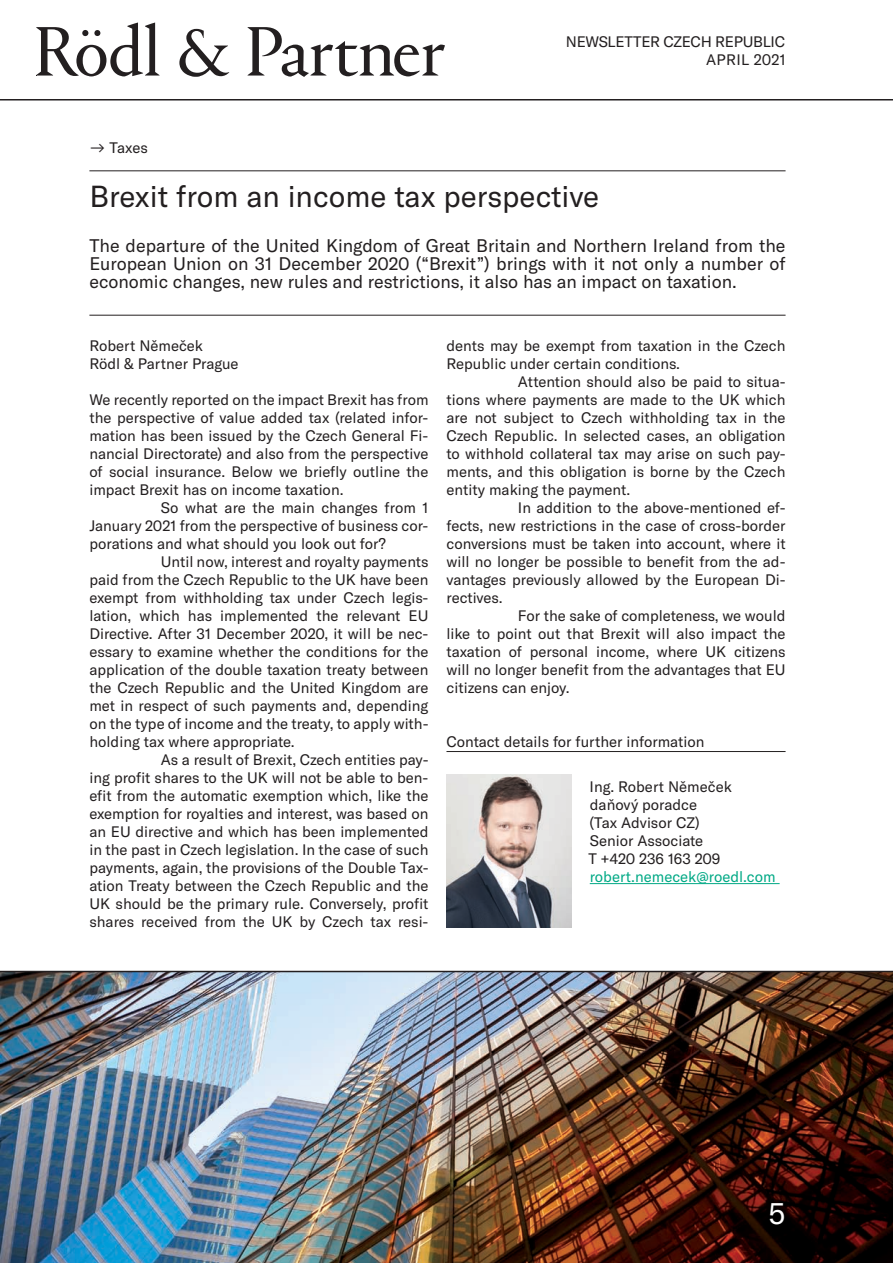
<style>
.page{position:relative;width:893px;height:1263px;background:#fff}
.page>*{position:absolute;margin:0;border:0;box-sizing:border-box;transform-origin:0 0}
.t1{font:30px "GT America";color:#231f20}
.t2{font:30px "GT America";color:#fff}
.t3{font:18px/18px "GT America";color:#231f20;text-align:justify}
.t4{font:15px/18px "GT America";color:#231f20}
.t5{font:15px "GT America";color:#00a985}
</style>
<div class="page">
<img style="left:0;top:972px;width:893px;height:291px">
<hr style="left:0;top:971px;width:893px;height:1px;background:#231f20">
<hr style="left:89px;top:171px;width:697px;height:1px;background:#231f20">
<hr style="left:89px;top:315px;width:697px;height:1px;background:#231f20">
<hr style="left:0;top:99px;width:893px;height:1px;background:#231f20">
<svg style="left:36px;top:23px;width:409px;height:54px"></svg>
<hr style="left:446px;top:751px;width:340px;height:1px;background:#231f20">
<img style="left:446px;top:774px;width:125px;height:153px">
<hr style="left:590px;top:883px;width:190px;height:1px;background:#00a985">
<p class="t4" style="left:566px;top:32px;width:52px">newsletter</p>
<p class="t4" style="left:663px;top:32px;width:11px">czech</p>
<p class="t4" style="left:715px;top:32px;width:10px">republic</p>
<p class="t4" style="left:706px;top:50px;width:10px">april</p>
<p class="t4" style="left:754px;top:50px;width:33px">2021</p>
<p class="t4" style="left:89px;top:139px;width:60px">→ Taxes</p>
<h1 class="t1" style="left:89px;top:179px;width:511px">Brexit from an income tax perspective</h1>
<p class="t3" style="left:89px;top:237px;width:698px">The departure of the United Kingdom of Great Britain and Northern Ireland from the European Union on 31 December 2020 (“Brexit”) brings with it not only a number of economic changes, new rules and restrictions, it also has an impact on taxation.</p>
<p class="t4" style="left:89px;top:337px;width:151px">Robert Němeček<br>Rödl &amp; Partner Prague</p>
<p class="t4" style="left:89px;top:391px;width:341px">We recently reported on the impact Brexit has from the perspective of value added tax (related infor&shy;mation has been issued by the Czech General Fi&shy;nancial Directorate) and also from the perspective of social insurance. Below we briefly outline the impact Brexit has on income taxation.<br>S</p>
<p class="t4" style="left:170px;top:499px;width:260px">o what are the main changes from 1</p>
<p class="t4" style="left:89px;top:517px;width:341px">January 2021 from the perspective of business cor-</p>
<p class="t4" style="left:89px;top:535px;width:298px">porations and what should you look out for?</p>
<p class="t4" style="left:161px;top:553px;width:269px">Until now, interest and royalty payments</p>
<p class="t4" style="left:89px;top:571px;width:341px">paid from the Czech Republic to the UK have been</p>
<p class="t4" style="left:89px;top:589px;width:341px">exempt from withholding tax under Czech legis-</p>
<p class="t4" style="left:89px;top:607px;width:341px">lation, which has implemented the relevant EU</p>
<p class="t4" style="left:89px;top:625px;width:341px">Directive. After 31 December 2020, it will be nec-</p>
<p class="t4" style="left:89px;top:643px;width:341px">essary to examine whether the conditions for the</p>
<p class="t4" style="left:89px;top:661px;width:341px">application of the double taxation treaty between</p>
<p class="t4" style="left:89px;top:679px;width:340px">the Czech Republic and the United Kingdom are</p>
<p class="t4" style="left:89px;top:697px;width:341px">met in respect of such payments and, depending</p>
<p class="t4" style="left:89px;top:715px;width:341px">on the type of income and the treaty, to apply with-</p>
<p class="t4" style="left:89px;top:733px;width:207px">holding tax where appropriate.</p>
<p class="t4" style="left:161px;top:751px;width:269px">As a result of Brexit, Czech entities pay-</p>
<p class="t4" style="left:89px;top:769px;width:340px">ing profit shares to the UK will not be able to ben-</p>
<p class="t4" style="left:89px;top:787px;width:341px">efit from the automatic exemption which, like the</p>
<p class="t4" style="left:89px;top:805px;width:340px">exemption for royalties and interest, was based on</p>
<p class="t4" style="left:89px;top:823px;width:341px">an EU directive and which has been implemented</p>
<p class="t4" style="left:89px;top:841px;width:341px">in the past in Czech legislation. In the case of such</p>
<p class="t4" style="left:89px;top:859px;width:341px">payments, again, the provisions of the Double Tax-</p>
<p class="t4" style="left:89px;top:877px;width:341px">ation Treaty between the Czech Republic and the</p>
<p class="t4" style="left:89px;top:895px;width:341px">UK should be the primary rule. Conversely, profit</p>
<p class="t4" style="left:89px;top:913px;width:341px">shares received from the UK by Czech tax resi-</p>
<p class="t4" style="left:446px;top:337px;width:340px">dents may be exempt from taxation in the Czech</p>
<p class="t4" style="left:446px;top:355px;width:235px">Republic under certain conditions.</p>
<p class="t4" style="left:518px;top:373px;width:269px">Attention should also be paid to situa-</p>
<p class="t4" style="left:446px;top:391px;width:341px">tions where payments are made to the UK which</p>
<p class="t4" style="left:446px;top:409px;width:341px">are not subject to Czech withholding tax in the</p>
<p class="t4" style="left:446px;top:427px;width:341px">Czech Republic. In selected cases, an obligation</p>
<p class="t4" style="left:446px;top:445px;width:341px">to withhold collateral tax may arise on such pay-</p>
<p class="t4" style="left:446px;top:463px;width:341px">ments, and this obligation is borne by the Czech</p>
<p class="t4" style="left:446px;top:481px;width:185px">entity making the payment.</p>
<p class="t4" style="left:518px;top:499px;width:269px">In addition to the above-mentioned ef-</p>
<p class="t4" style="left:446px;top:517px;width:341px">fects, new restrictions in the case of cross-border</p>
<p class="t4" style="left:446px;top:535px;width:341px">conversions must be taken into account, where it</p>
<p class="t4" style="left:446px;top:553px;width:341px">will no longer be possible to benefit from the ad-</p>
<p class="t4" style="left:446px;top:571px;width:341px">vantages previously allowed by the European Di-</p>
<p class="t4" style="left:446px;top:589px;width:58px">rectives.</p>
<p class="t4" style="left:518px;top:607px;width:269px">For the sake of completeness, we would</p>
<p class="t4" style="left:446px;top:625px;width:341px">like to point out that Brexit will also impact the</p>
<p class="t4" style="left:446px;top:643px;width:341px">taxation of personal income, where UK citizens</p>
<p class="t4" style="left:446px;top:661px;width:341px">will no longer benefit from the advantages that EU</p>
<p class="t4" style="left:446px;top:679px;width:125px">citizens can enjoy.</p>
<p class="t4" style="left:446px;top:733px;width:259px">Contact details for further information</p>
<p class="t4" style="left:589px;top:778px;width:145px">Ing. Robert N ěmeček daňový poradce<br>(Tax Advisor CZ)<br>Senior Associate<br>T +420 236 163 209</p>
<p class="t5" style="left:590px;top:868px;width:187px">robert.nemecek@roedl.com</p>
<h1 class="t2" style="left:769px;top:1196px;width:18px">5</h1>
</div>
